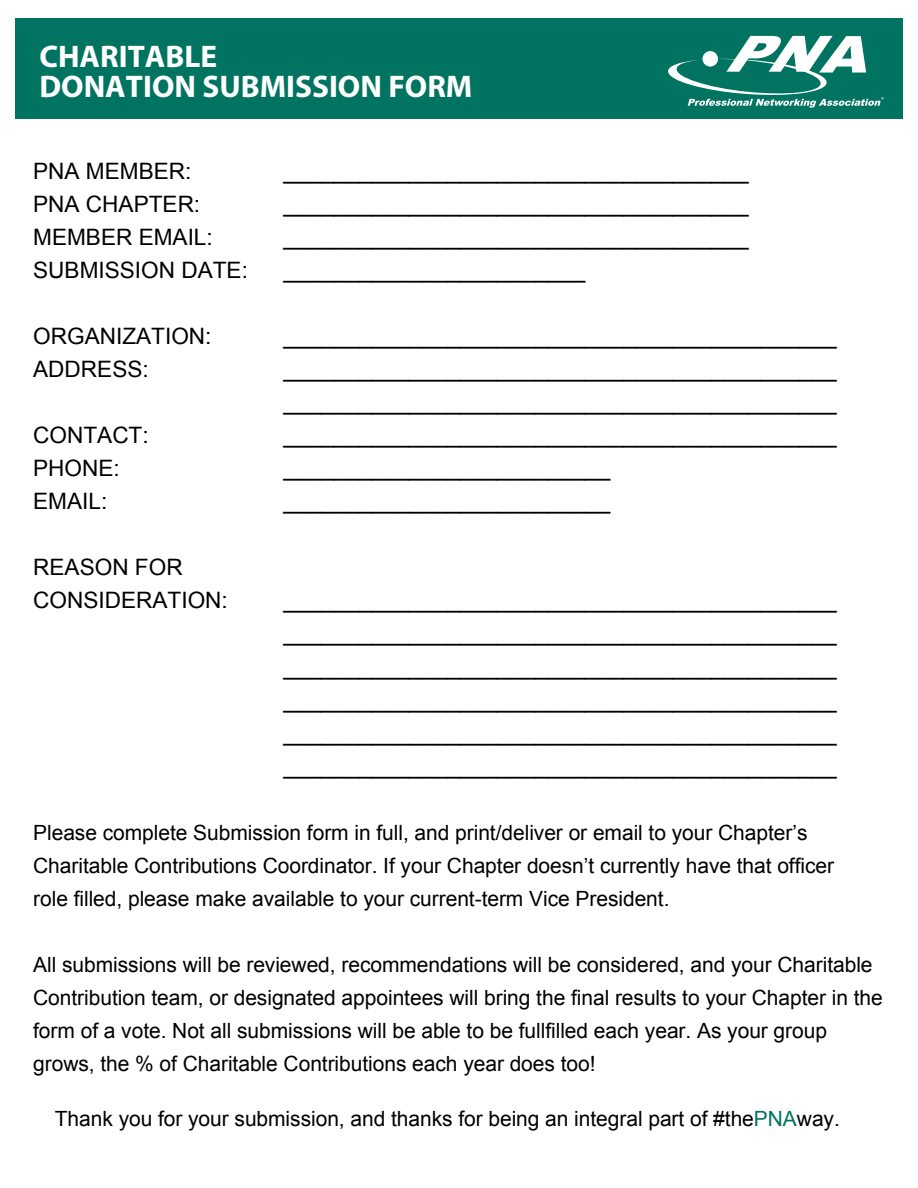
<style>
.page{position:relative;width:918px;height:1188px;background:#fff}
.page>*{position:absolute;margin:0;border:0;box-sizing:border-box;transform-origin:0 0}
.t1{font:700 31.35px/30px "Myriad Pro";color:#fff}
.t2{font:22.65px/33px "Arial";color:#000}
.t3{font:21px/33px "Arial";letter-spacing:-.005em;color:#000}
.s1{color:#017461}
</style>
<div class="page">
<div style="left:15px;top:18px;width:888px;height:101px;background:#017461"></div>
<svg style="left:668px;top:36px;width:216px;height:72px"></svg>
<h1 class="t1" style="left:39px;top:40px;width:435px">CHARITABLE<br>DONATION SUBMISSION FORM</h1>
<p class="t2" style="left:33px;top:154px;width:160px">PNA MEMBER:</p>
<p class="t2" style="left:33px;top:188px;width:169px">PNA CHAPTER:</p>
<p class="t2" style="left:33px;top:221px;width:181px">MEMBER EMAIL:</p>
<p class="t2" style="left:33px;top:254px;width:216px">SUBMISSION DATE:</p>
<p class="t2" style="left:33px;top:320px;width:180px">ORGANIZATION:</p>
<p class="t2" style="left:33px;top:353px;width:117px">ADDRESS:</p>
<p class="t2" style="left:33px;top:419px;width:117px">CONTACT:</p>
<p class="t2" style="left:33px;top:452px;width:88px">PHONE:</p>
<p class="t2" style="left:33px;top:485px;width:76px">EMAIL:</p>
<p class="t2" style="left:33px;top:551px;width:196px">REASON FOR<br>CONSIDERATION:</p>
<p class="t2" style="left:284px;top:154px;width:467px">_____________________________________</p>
<p class="t2" style="left:284px;top:188px;width:467px">_____________________________________</p>
<p class="t2" style="left:284px;top:221px;width:467px">_____________________________________</p>
<p class="t2" style="left:284px;top:254px;width:303px">________________________</p>
<p class="t2" style="left:284px;top:320px;width:555px">____________________________________________</p>
<p class="t2" style="left:284px;top:353px;width:555px">____________________________________________ ____________________________________________</p>
<p class="t2" style="left:284px;top:419px;width:555px">____________________________________________</p>
<p class="t2" style="left:284px;top:452px;width:328px">__________________________</p>
<p class="t2" style="left:284px;top:485px;width:328px">__________________________</p>
<p class="t2" style="left:284px;top:584px;width:555px;text-align:justify">____________________________________________ ____________________________________________ ____________________________________________ ____________________________________________ ____________________________________________ ____________________________________________</p>
<p class="t3" style="left:33px;top:816px;width:802px">Please complete Submission form in full, and print/deliver or email to your Chapter’s<br>Charitable Contributions Coordinator. If your Chapter doesn’t currently have that officer role filled, please make available to your current-term Vice President.</p>
<p class="t3" style="left:33px;top:948px;width:851px">All submissions will be reviewed, recommendations will be considered, and your Charitable Contribution team, or designated appointees will bring the final results to your Chapter in the form of a vote. Not all submissions will be able to be fullfilled each year. As your group grows, the % of Charitable Contributions each year does too!</p>
<p class="t3" style="left:55px;top:1103px;width:787px">Thank you for your submission, and thanks for being an integral part of #the<span class="s1">PNA</span>way.</p>
</div>
